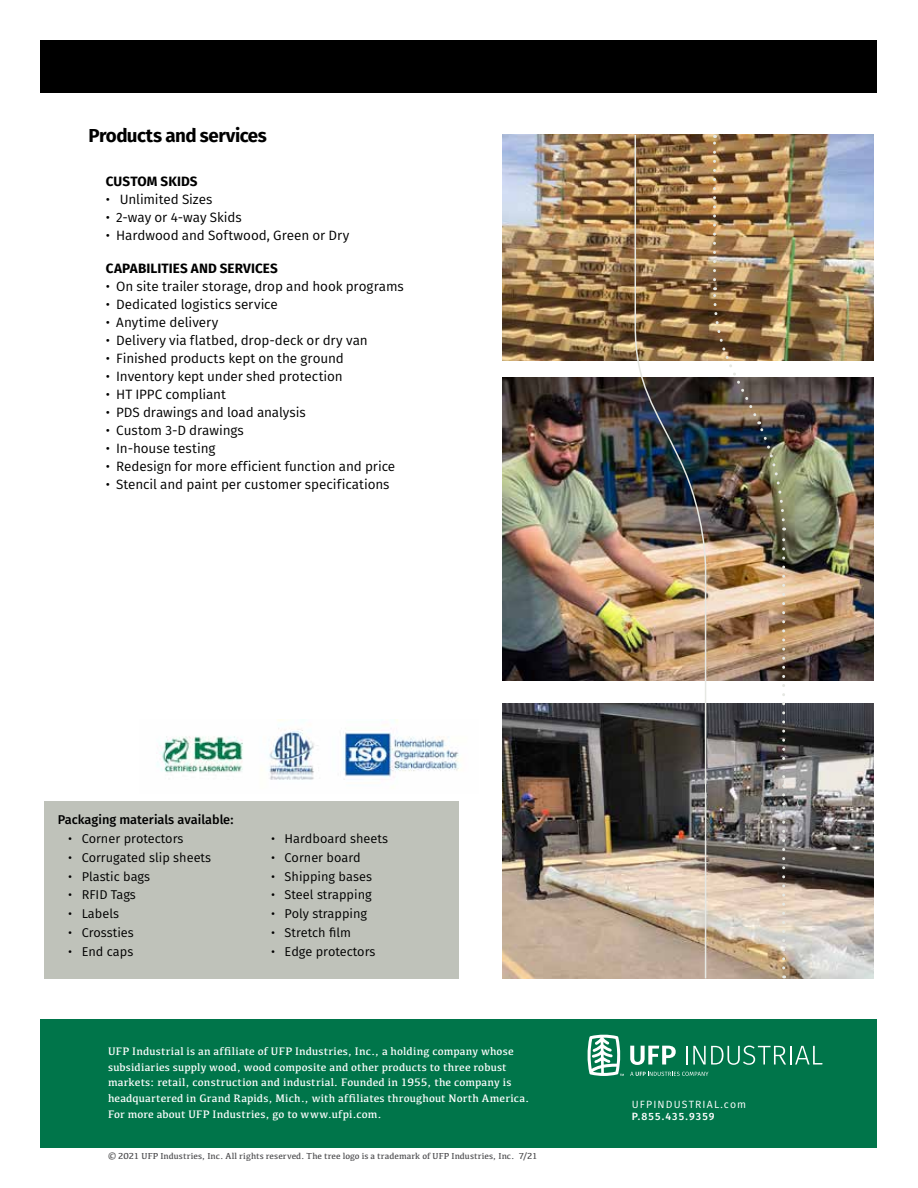
<style>
.page{position:relative;width:918px;height:1188px;background:#fff}
.page>*{position:absolute;margin:0;border:0;box-sizing:border-box;transform-origin:0 0}
.t1{font:700 18.75px "Fira Sans";letter-spacing:-.03em;color:#000}
.t2{font:13.5px "Fira Sans";letter-spacing:-.005em;color:#000}
.t3{font:700 13.5px "Fira Sans";letter-spacing:.005em;color:#000}
.t4{font:12.75px "Fira Sans";color:#000}
.t5{font:500 12.75px "Fira Sans";color:#000}
.t6{font:11.25px/15.8px "Kefa";letter-spacing:.015em;color:#fff}
.t7{font:10.5px "Fira Sans";letter-spacing:.11em;color:#fff}
.t8{font:500 10.5px "Fira Sans";letter-spacing:.11em;color:#fff}
.t9{font:9px "Kefa";letter-spacing:.01em;color:#4d4d4f}
</style>
<div class="page">
<div style="left:40px;top:40px;width:838px;height:53px;background:#000"></div>
<div style="left:40px;top:1020px;width:838px;height:128px;background:#00754a"></div>
<svg style="left:630px;top:1046px;width:46px;height:19px"></svg>
<svg style="left:686px;top:1046px;width:137px;height:19px"></svg>
<svg style="left:630px;top:1072px;width:78px;height:4px"></svg>
<svg style="left:588px;top:1035px;width:36px;height:41px"></svg>
<img style="left:502px;top:704px;width:372px;height:274px">
<img style="left:502px;top:135px;width:372px;height:226px">
<img style="left:502px;top:378px;width:372px;height:302px">
<div style="left:44px;top:801px;width:415px;height:177px;background:#bfc2ba"></div>
<img style="left:634px;top:134px;width:73px;height:845px">
<img style="left:712px;top:287px;width:74px;height:681px">
<svg style="left:713px;top:135px;width:3px;height:145px"></svg>
<img style="left:157px;top:720px;width:302px;height:60px">
<h1 class="t1" style="left:89px;top:122px;width:180px">Products and services</h1>
<p class="t3" style="left:106px;top:172px;width:93px">CUSTOM SKIDS</p>
<p class="t2" style="left:106px;top:190px;width:108px">• Unlimited Sizes</p>
<p class="t2" style="left:106px;top:208px;width:138px">• 2-way or 4-way Skids</p>
<p class="t2" style="left:106px;top:226px;width:245px">• Hardwood and Softwood, Green or Dry</p>
<p class="t3" style="left:106px;top:259px;width:174px">CAPABILITIES AND SERVICES</p>
<p class="t2" style="left:106px;top:277px;width:300px">• On site trailer storage, drop and hook programs</p>
<p class="t2" style="left:106px;top:295px;width:174px">• Dedicated logistics service</p>
<p class="t2" style="left:106px;top:313px;width:114px">• Anytime delivery</p>
<p class="t2" style="left:106px;top:331px;width:264px">• Delivery via flatbed, drop-deck or dry van</p>
<p class="t2" style="left:106px;top:349px;width:240px">• Finished products kept on the ground</p>
<p class="t2" style="left:106px;top:367px;width:239px">• Inventory kept under shed protection</p>
<p class="t2" style="left:106px;top:385px;width:122px">• HT IPPC compliant</p>
<p class="t2" style="left:106px;top:403px;width:202px">• PDS drawings and load analysis</p>
<p class="t2" style="left:106px;top:421px;width:140px">• Custom 3-D drawings</p>
<p class="t2" style="left:106px;top:439px;width:111px">• In-house testing</p>
<p class="t2" style="left:106px;top:457px;width:291px">• Redesign for more efficient function and price</p>
<p class="t2" style="left:106px;top:475px;width:285px">• Stencil and paint per customer specifications</p>
<p class="t5" style="left:58px;top:811px;width:177px">Packaging materials available:</p>
<p class="t4" style="left:68px;top:830px;width:117px">• Corner protectors</p>
<p class="t4" style="left:68px;top:848px;width:144px">• Corrugated slip sheets</p>
<p class="t4" style="left:68px;top:867px;width:83px">• Plastic bags</p>
<p class="t4" style="left:68px;top:886px;width:69px">• RFID Tags</p>
<p class="t4" style="left:68px;top:905px;width:52px">• Labels</p>
<p class="t4" style="left:68px;top:923px;width:67px">• Crossties</p>
<p class="t4" style="left:68px;top:942px;width:67px">• End caps</p>
<p class="t4" style="left:271px;top:830px;width:118px">• Hardboard sheets</p>
<p class="t4" style="left:271px;top:848px;width:91px">• Corner board</p>
<p class="t4" style="left:271px;top:867px;width:102px">• Shipping bases</p>
<p class="t4" style="left:271px;top:886px;width:102px">• Steel strapping</p>
<p class="t4" style="left:271px;top:905px;width:98px">• Poly strapping</p>
<p class="t4" style="left:271px;top:923px;width:82px">• Stretch film</p>
<p class="t4" style="left:271px;top:942px;width:106px">• Edge protectors</p>
<p class="t6" style="left:108px;top:1043px;width:423px">UFP Industrial is an affiliate of UFP Industries, Inc., a holding company whose subsidiaries supply wood, wood composite and other products to three robust markets: retail, construction and industrial. Founded in 1955, the company is headquartered in Grand Rapids, Mich., with affiliates throughout North America.<br>For more about UFP Industries, go to www.ufpi.com.</p>
<p class="t9" style="left:108px;top:1151px;width:431px">© 2021 UFP Industries, Inc. All rights reserved. The tree logo is a trademark of UFP Industries, Inc. 7/21</p>
<p class="t7" style="left:632px;top:1097px;width:116px">UFPINDUSTRIAL.com</p>
<p class="t8" style="left:632px;top:1109px;width:84px">P.855.435.9359</p>
</div>
